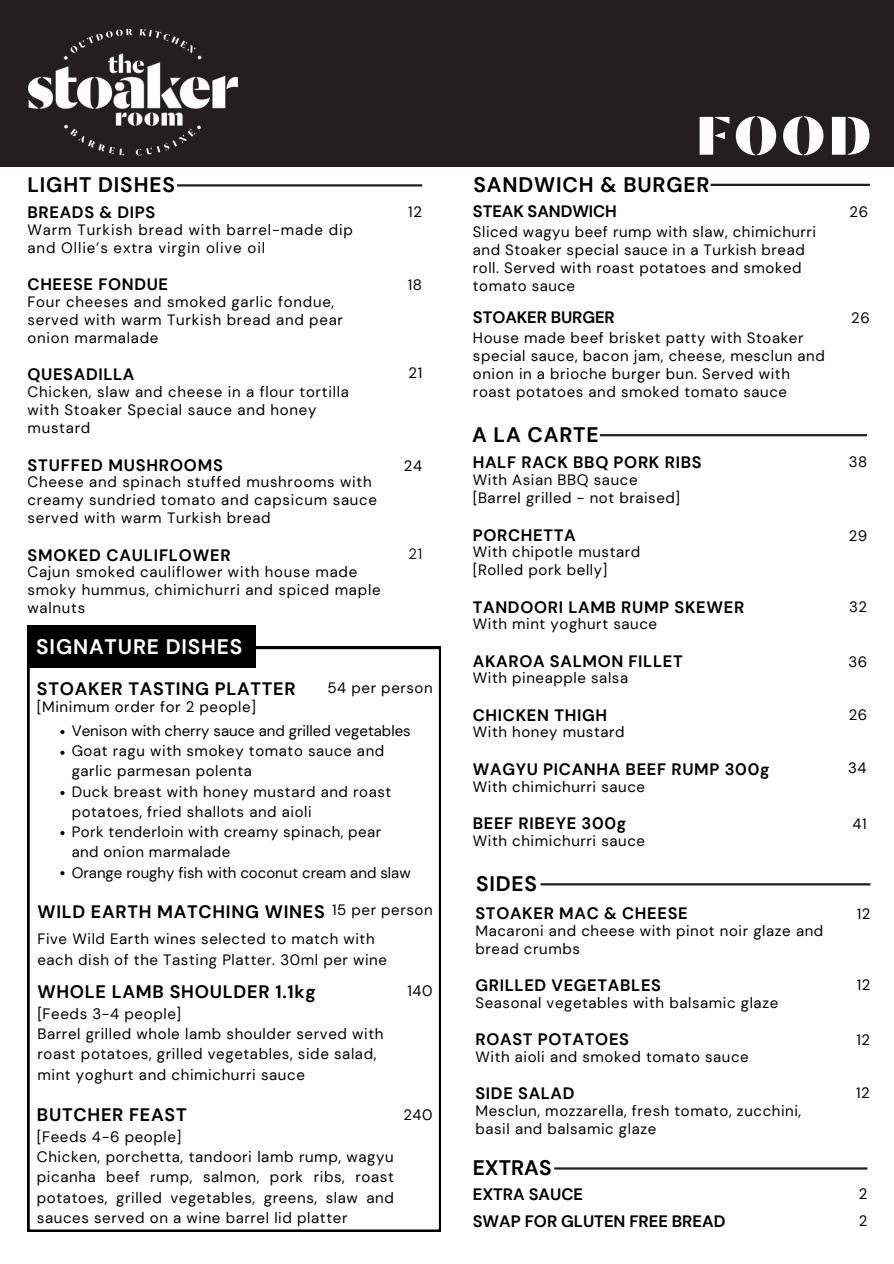
<style>
.page{position:relative;width:894px;height:1264px;background:#fff}
.page>*{position:absolute;margin:0;border:0;box-sizing:border-box;transform-origin:0 0}
.t1{font:900 60px "Dala Moa";color:#fff}
.t2{font:700 21px "DM Sans";letter-spacing:.04em;color:#000}
.t3{font:700 21px "DM Sans";letter-spacing:.04em;color:#fff}
.t4{font:700 18px "DM Sans";letter-spacing:.04em;color:#000}
.t5{font:700 16.5px "DM Sans";letter-spacing:.04em;color:#000}
.t6{font:700 16.5px "DM Sans";color:#000}
.t7{font:700 16.5px "DM Sans";letter-spacing:-.005em;color:#000}
.t8{font:15px/18px "DM Sans";letter-spacing:.04em;color:#000}
.t9{font:15px "DM Sans";color:#000}
.t10{font:15px/18px "DM Sans";letter-spacing:.06em;color:#000}
.t11{font:15px "DM Sans";color:#231f20}
</style>
<div class="page">
<div style="left:0;top:0;width:893px;height:166px;background:#231f20"></div>
<img style="left:29px;top:28px;width:208px;height:128px">
<hr style="left:599px;top:434px;width:267px;height:2px;background:#231f20">
<hr style="left:540px;top:883px;width:330px;height:2px;background:#231f20">
<hr style="left:177px;top:184px;width:245px;height:2px;background:#231f20">
<hr style="left:710px;top:184px;width:159px;height:2px;background:#231f20">
<hr style="left:554px;top:1167px;width:313px;height:2px;background:#231f20">
<svg style="left:27px;top:647px;width:413px;height:584px"></svg>
<div style="left:27px;top:625px;width:229px;height:43px;background:#000"></div>
<svg style="left:60px;top:790px;width:5px;height:5px"></svg>
<svg style="left:60px;top:831px;width:5px;height:4px"></svg>
<svg style="left:60px;top:750px;width:5px;height:4px"></svg>
<svg style="left:60px;top:730px;width:5px;height:4px"></svg>
<svg style="left:60px;top:871px;width:5px;height:4px"></svg>
<p class="t2" style="left:27px;top:171px;width:149px">LIGHT DISHES</p>
<p class="t5" style="left:27px;top:202px;width:129px">BREADS &amp; DIPS</p>
<p class="t10" style="left:27px;top:221px;width:327px">Warm Turkish bread with barrel-made dip and Ollie’s extra virgin olive oil</p>
<p class="t5" style="left:27px;top:274px;width:142px">CHEESE FONDUE</p>
<p class="t8" style="left:27px;top:293px;width:317px">Four cheeses and smoked garlic fondue, served with warm Turkish bread and pear onion marmalade</p>
<p class="t5" style="left:27px;top:364px;width:108px">QUESADILLA</p>
<p class="t8" style="left:27px;top:383px;width:323px">Chicken, slaw and cheese in a flour tortilla with Stoaker Special sauce and honey mustard</p>
<p class="t5" style="left:27px;top:454px;width:197px">STUFFED MUSHROOMS</p>
<p class="t8" style="left:27px;top:473px;width:351px">Cheese and spinach stuffed mushrooms with creamy sundried tomato and capsicum sauce served with warm Turkish bread</p>
<p class="t5" style="left:27px;top:544px;width:205px">SMOKED CAULIFLOWER</p>
<p class="t8" style="left:27px;top:563px;width:354px">Cajun smoked cauliflower with house made smoky hummus, chimichurri and spiced maple walnuts</p>
<p class="t8" style="left:408px;top:203px;width:15px">12</p>
<p class="t8" style="left:407px;top:276px;width:16px">18</p>
<p class="t8" style="left:408px;top:364px;width:15px">21</p>
<p class="t8" style="left:404px;top:456px;width:20px">24</p>
<h2 class="t11" style="left:408px;top:544px;width:15px">21</h2>
<p class="t3" style="left:36px;top:633px;width:208px">SIGNATURE DISHES</p>
<p class="t4" style="left:37px;top:677px;width:260px">STOAKER TASTING PLATTER</p>
<p class="t8" style="left:37px;top:697px;width:220px">[Minimum order for 2 people]</p>
<p class="t8" style="left:327px;top:678px;width:107px">54 per person</p>
<p class="t9" style="left:72px;top:721px;width:340px">Venison with cherry sauce and grilled vegetables</p>
<p class="t8" style="left:72px;top:741px;width:314px;line-height:20.2px">Goat ragu with smokey tomato sauce and garlic parmesan polenta</p>
<p class="t8" style="left:72px;top:781px;width:321px;line-height:20.2px">Duck breast with honey mustard and roast potatoes, fried shallots and aioli</p>
<p class="t8" style="left:72px;top:823px;width:311px">Pork tenderloin with creamy spinach, pear</p>
<p class="t8" style="left:72px;top:843px;width:160px">and onion marmalade</p>
<h2 class="t9" style="left:72px;top:862px;width:340px">Orange roughy fish with coconut cream and slaw</h2>
<p class="t4" style="left:37px;top:900px;width:396px">WILD EARTH MATCHING WINES <sup>15</sup> <sup>per</sup> <sup>person</sup></p>
<p class="t8" style="left:37px;top:928px;width:351px;line-height:20.7px">Five Wild Earth wines selected to match with each dish of the Tasting Platter. 30ml per wine</p>
<p class="t4" style="left:37px;top:980px;width:280px">WHOLE LAMB SHOULDER 1.1kg</p>
<p class="t8" style="left:407px;top:982px;width:27px">140</p>
<p class="t8" style="left:37px;top:1004px;width:145px">[Feeds 3-4 people]</p>
<p class="t8" style="left:37px;top:1023px;width:347px;line-height:20.4px">Barrel grilled whole lamb shoulder served with roast potatoes, grilled vegetables, side salad, mint yoghurt and chimichurri sauce</p>
<p class="t4" style="left:37px;top:1103px;width:151px">BUTCHER FEAST</p>
<p class="t8" style="left:403px;top:1105px;width:31px">240</p>
<p class="t8" style="left:37px;top:1127px;width:146px">[Feeds 4-6 people]</p>
<p class="t8" style="left:37px;top:1146px;width:358px;line-height:20.4px;text-align:justify">Chicken, porchetta, tandoori lamb rump, wagyu picanha beef rump, salmon, pork ribs, roast potatoes, grilled vegetables, greens, slaw and sauces served on a wine barrel lid platter</p>
<p class="t1" style="left:696px;top:105px;width:176px">FOOD</p>
<p class="t2" style="left:473px;top:171px;width:238px">SANDWICH &amp; BURGER</p>
<p class="t7" style="left:473px;top:200px;width:145px">STEAK SANDWICH</p>
<p class="t8" style="left:473px;top:222px;width:344px">Sliced wagyu beef rump with slaw, chimichurri and Stoaker special sauce in a Turkish bread roll. Served with roast potatoes and smoked tomato sauce</p>
<p class="t7" style="left:473px;top:307px;width:143px">STOAKER BURGER</p>
<p class="t8" style="left:473px;top:329px;width:353px">House made beef brisket patty with Stoaker special sauce, bacon jam, cheese, mesclun and onion in a brioche burger bun. Served with roast potatoes and smoked tomato sauce</p>
<p class="t2" style="left:472px;top:421px;width:128px">A LA CARTE</p>
<p class="t5" style="left:472px;top:452px;width:230px">HALF RACK BBQ PORK RIBS</p>
<p class="t8" style="left:472px;top:471px;width:209px">With Asian BBQ sauce [Barrel grilled - not braised]</p>
<p class="t5" style="left:472px;top:524px;width:104px">PORCHETTA</p>
<p class="t8" style="left:472px;top:543px;width:169px">With chipotle mustard [Rolled pork belly]</p>
<p class="t5" style="left:472px;top:596px;width:273px">TANDOORI LAMB RUMP SKEWER</p>
<p class="t8" style="left:472px;top:615px;width:186px">With mint yoghurt sauce</p>
<p class="t5" style="left:472px;top:650px;width:211px">AKAROA SALMON FILLET</p>
<p class="t8" style="left:472px;top:669px;width:157px">With pineapple salsa</p>
<p class="t5" style="left:472px;top:704px;width:136px">CHICKEN THIGH</p>
<p class="t8" style="left:472px;top:723px;width:153px">With honey mustard</p>
<p class="t5" style="left:472px;top:758px;width:298px">WAGYU PICANHA BEEF RUMP 300g</p>
<p class="t8" style="left:472px;top:777px;width:174px">With chimichurri sauce</p>
<p class="t5" style="left:472px;top:812px;width:155px">BEEF RIBEYE 300g</p>
<p class="t8" style="left:472px;top:831px;width:174px">With chimichurri sauce</p>
<p class="t2" style="left:476px;top:870px;width:63px">SIDES</p>
<p class="t5" style="left:475px;top:902px;width:214px">STOAKER MAC &amp; CHEESE</p>
<h2 class="t8" style="left:475px;top:922px;width:349px">Macaroni and cheese with pinot noir glaze and bread crumbs</h2>
<p class="t5" style="left:475px;top:974px;width:187px">GRILLED VEGETABLES</p>
<p class="t8" style="left:475px;top:994px;width:304px">Seasonal vegetables with balsamic glaze</p>
<p class="t5" style="left:475px;top:1028px;width:155px">ROAST POTATOES</p>
<p class="t8" style="left:475px;top:1048px;width:275px">With aioli and smoked tomato sauce</p>
<p class="t5" style="left:475px;top:1082px;width:101px">SIDE SALAD</p>
<p class="t8" style="left:475px;top:1102px;width:327px">Mesclun, mozzarella, fresh tomato, zucchini, basil and balsamic glaze</p>
<p class="t2" style="left:472px;top:1154px;width:80px">EXTRAS</p>
<p class="t6" style="left:472px;top:1183px;width:112px">EXTRA SAUCE</p>
<p class="t6" style="left:472px;top:1210px;width:254px">SWAP FOR GLUTEN FREE BREAD</p>
<p class="t8" style="left:849px;top:203px;width:20px">26</p>
<p class="t8" style="left:851px;top:309px;width:20px">26</p>
<h1 class="t8" style="left:848px;top:453px;width:20px">38</h1>
<h2 class="t8" style="left:848px;top:527px;width:20px">29</h2>
<p class="t8" style="left:848px;top:597px;width:19px">32</p>
<p class="t8" style="left:848px;top:652px;width:20px">36</p>
<p class="t8" style="left:848px;top:706px;width:20px">26</p>
<p class="t8" style="left:848px;top:759px;width:20px">34</p>
<p class="t8" style="left:852px;top:814px;width:16px">41</p>
<p class="t8" style="left:856px;top:904px;width:15px">12</p>
<p class="t8" style="left:856px;top:976px;width:15px">12</p>
<p class="t8" style="left:856px;top:1030px;width:15px">12</p>
<p class="t8" style="left:855px;top:1083px;width:15px">12</p>
<p class="t8" style="left:858px;top:1185px;width:10px">2</p>
<p class="t8" style="left:858px;top:1212px;width:10px">2</p>
</div>
